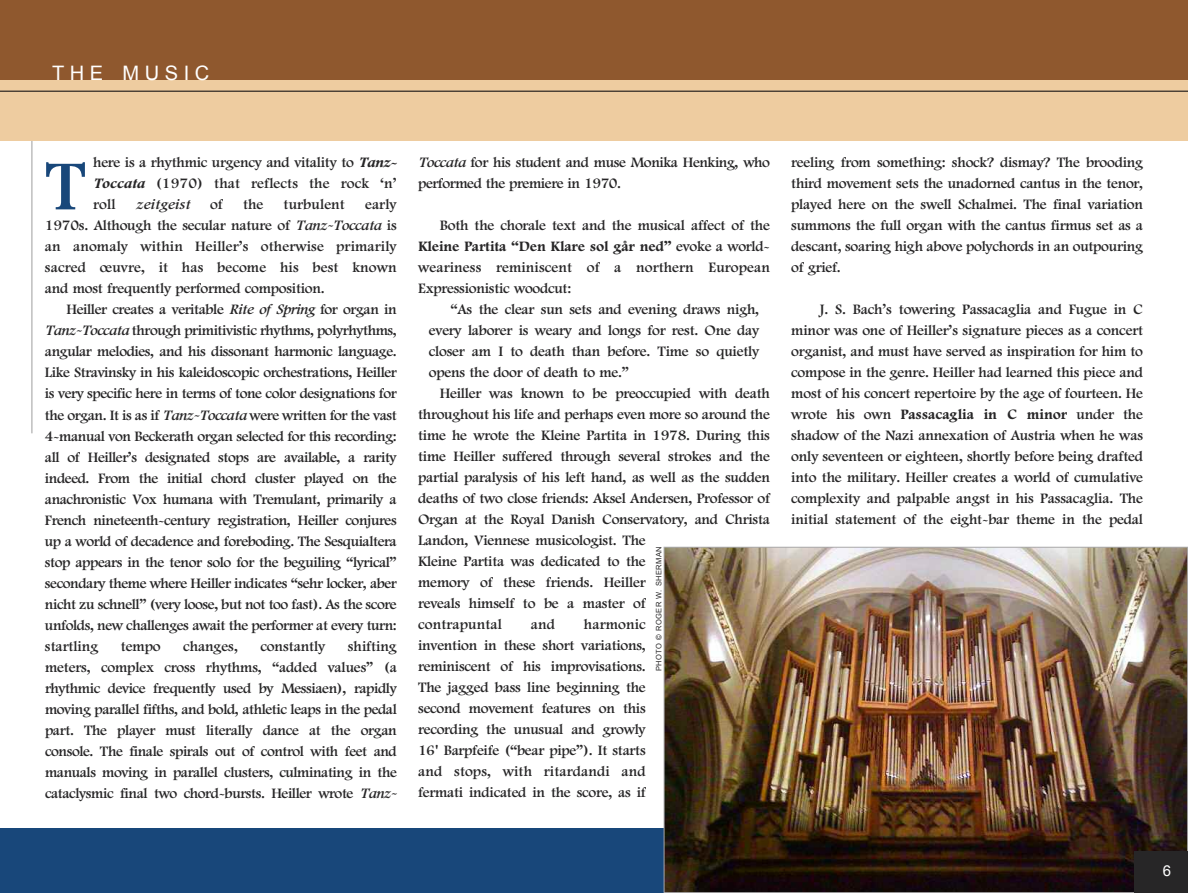
<style>
.page{position:relative;width:1188px;height:893px;background:#fff}
.page>*{position:absolute;margin:0;border:0;box-sizing:border-box;transform-origin:0 0}
.t1{font:73.05px "Footlight";color:#18477a}
.t2{font:19.95px "Arial";letter-spacing:.275em;color:#fff}
.t3{font:15px/21px "Footlight";letter-spacing:-.015em;color:#272627;text-align:justify}
.t4{font:italic 15px "Footlight";letter-spacing:.005em;color:#272627}
.t5{font:15px "Footlight";letter-spacing:.005em;color:#272627}
.t6{font:15px "Arial";color:#fff}
.t7{font:7.5px "Arial";letter-spacing:.055em;color:#272627}
.s1{font-weight:700;font-style:italic}
.s2{font-style:italic}
.s3{font-weight:700}
.s4{font-family:"Goudy Modern";font-weight:700}
</style>
<div class="page">
<div style="left:0;top:828px;width:1188px;height:65px;background:#18477a"></div>
<hr style="left:31px;top:52px;width:2px;height:381px;background:#bebebe">
<div style="left:0;top:16px;width:1188px;height:125px;background:#eecca0"></div>
<div style="left:0;top:0;width:1188px;height:80px;background:#8f582e"></div>
<hr style="left:0;top:91px;width:1188px;height:1px;background:#000106">
<img style="left:666px;top:549px;width:520px;height:342px">
<div style="left:1134px;top:851px;width:54px;height:42px;background:#272627"></div>
<h2 class="t2" style="left:52px;top:62px;width:159px">THE MUSIC</h2>
<h1 class="t1" style="left:45px;top:159px;width:43px">T</h1>
<p class="t3" style="left:93px;top:153px;width:305px">here is a rhythmic urgency and vitality to <span class="s1">Tanz-Toccata</span> (1970) that reflects the rock ‘n’ roll</p>
<p class="t3" style="left:45px;top:195px;width:353px;text-indent:320px">early 1970s. Although the secular nature of <span class="s2">Tanz-Toccata</span> is an anomaly within Heiller’s otherwise primarily sacred œuvre, it has become his best known and most frequently performed composition.</p>
<p class="t3" style="left:45px;top:300px;width:353px;text-indent:22px">Heiller creates a veritable <span class="s2">Rite of Spring</span> for organ in <span class="s2">Tanz-Toccata</span> through primitivistic rhythms, polyrhythms, angular melodies, and his dissonant harmonic language.<br>Like Stravinsky in his kaleidoscopic orchestrations, Heiller is very specific here in terms of tone color designations for the organ. It is as if <span class="s2">Tanz-Toccata</span> were written for the vast 4-manual von Beckerath organ selected for this recording: all of Heiller’s designated stops are available, a rarity indeed. From the initial chord cluster played on the anachronistic Vox humana with Tremulant, primarily a French nineteenth-century registration, Heiller conjures up a world of decadence and foreboding. The Sesquialtera stop appears in the tenor solo for the beguiling “lyrical” secondary theme where Heiller indicates “sehr locker, aber nicht zu schnell” (very loose, but not too fast). As the score unfolds, new challenges await the performer at every turn: startling</p>
<p class="t4" style="left:136px;top:199px;width:56px">zeitgeist</p>
<p class="t3" style="left:210px;top:195px;width:14px">of</p>
<p class="t3" style="left:243px;top:195px;width:22px">the</p>
<p class="t5" style="left:284px;top:199px;width:63px">turbulent</p>
<p class="t3" style="left:45px;top:636px;width:353px;text-indent:303px">shifting meters, complex cross rhythms, “added values” (a rhythmic device frequently used by Messiaen), rapidly moving parallel fifths, and bold, athletic leaps in the pedal part. The player must literally dance at the organ console. The finale spirals out of control with feet and manuals moving in parallel clusters, culminating in the cataclysmic final two chord-bursts. Heiller wrote <span class="s2">Tanz-</span></p>
<p class="t3" style="left:121px;top:636px;width:41px">tempo</p>
<p class="t3" style="left:183px;top:636px;width:56px">changes,</p>
<p class="t3" style="left:260px;top:636px;width:67px">constantly</p>
<p class="t3" style="left:418px;top:153px;width:353px"><span class="s2">Toccata</span> for his student and muse Monika Henking, who performed the premiere in 1970.</p>
<p class="t3" style="left:418px;top:216px;width:353px;text-indent:22px">Both the chorale text and the musical affect of the <span class="s3">Kleine Partita “Den Klare sol går ned”</span> evoke a world&shy;weariness reminiscent of a northern European Expressionistic woodcut:</p>
<p class="t3" style="left:429px;top:300px;width:332px;text-indent:22px">“As the clear sun sets and evening draws nigh, every laborer is weary and longs for rest. One day closer am I to death than before. Time so quietly opens the door of death to me.”</p>
<p class="t3" style="left:418px;top:384px;width:353px;text-align:left;text-indent:22px">Heiller was known to be preoccupied with death throughout his life and perhaps even more so around the time he wrote the Kleine Partita in 1978. During this time Heiller suffered through several strokes and the partial paralysis of his left hand, as well as the sudden deaths of two close friends: Aksel Andersen, Professor of Organ at the Royal Danish Conservatory, and Christa Landon, Viennese musicologist. The<br>Kleine Partita was dedicated to the<br>memory of these friends. Heiller<br>reveals himself to be a master of<br>contrapuntal</p>
<p class="t7" style="left:655px;top:671px;width:126px;rotate:-90deg">PHOTO © ROGER W. SHERMAN</p>
<p class="t3" style="left:418px;top:615px;width:229px;text-indent:166px">harmonic invention in these short variations, reminiscent of his improvisations.<br>The jagged bass line beginning the second movement features on this recording the unusual and growly 16<span class="s4">'</span> Barpfeife (“bear pipe”). It starts and stops, with ritardandi and fermati indicated in the score, as if</p>
<p class="t3" style="left:531px;top:615px;width:26px">and</p>
<p class="t3" style="left:791px;top:153px;width:353px">reeling from something: shock? dismay? The brooding third movement sets the unadorned cantus in the tenor, played here on the swell Schalmei. The final variation summons the full organ with the cantus firmus set as a descant, soaring high above polychords in an outpouring of grief.</p>
<p class="t3" style="left:791px;top:300px;width:353px;text-indent:29px">J. S. Bach’s towering Passacaglia and Fugue in C minor was one of Heiller’s signature pieces as a concert organist, and must have served as inspiration for him to compose in the genre. Heiller had learned this piece and most of his concert repertoire by the age of fourteen. He wrote his own <span class="s3">Passacaglia in C minor</span> under the shadow of the Nazi annexation of Austria when he was only seventeen or eighteen, shortly before being drafted into the military. Heiller creates a world of cumulative complexity and palpable angst in his Passacaglia. The initial statement of the eight-bar theme in the pedal</p>
<p class="t6" style="left:1163px;top:862px;width:10px">6</p>
</div>
